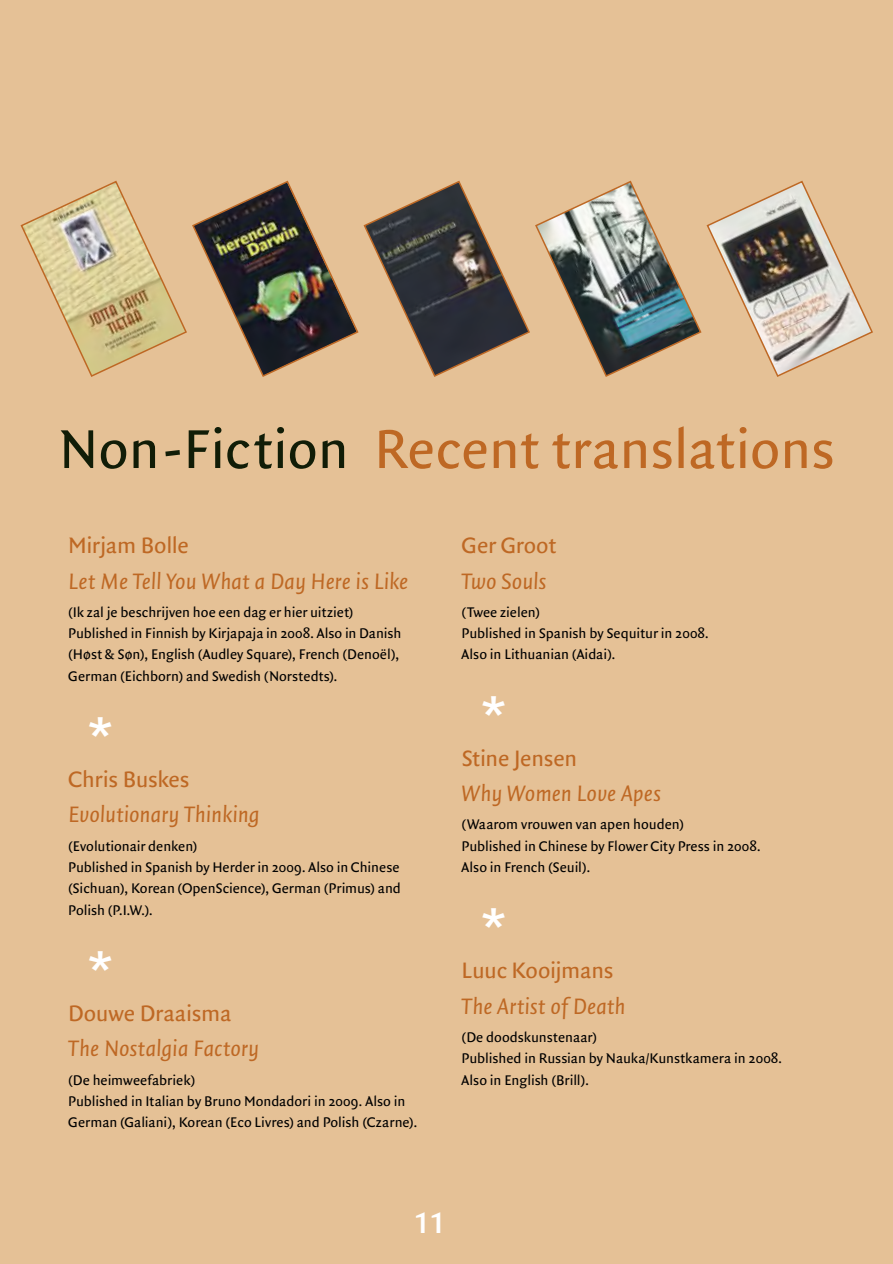
<style>
.page{position:relative;width:893px;height:1264px;background:#e5c196}
.page>*{position:absolute;margin:0;border:0;box-sizing:border-box;transform-origin:0 0}
.t1{font:58.65px "Quadraat Sans";color:#be6824}
.t2{font:700 45px "Quadraat Sans";color:#fff}
.t3{font:40.5px "Quadraat Sans Small Caps";color:#fff}
.t4{font:italic 24px "Quadraat Sans";letter-spacing:-.005em;color:#be6824}
.t5{font:24px "Quadraat Sans";letter-spacing:-.015em;color:#be6824}
.t6{font:15px/21.3px "Quadraat Sans";letter-spacing:-.005em;color:#000}
.s1{color:#111d07}
</style>
<div class="page">
<img style="left:20px;top:180px;width:853px;height:197px">
<h1 class="t1" style="left:59px;top:415px;width:778px"><span class="s1">Non-Fiction</span> Recent translations</h1>
<h3 class="t5" style="left:68px;top:532px;width:122px">Mirjam Bolle</h3>
<h3 class="t4" style="left:68px;top:568px;width:342px">Let Me Tell You What a Day Here is Like</h3>
<p class="t6" style="left:68px;top:602px;width:335px">(Ik zal je beschrijven hoe een dag er hier uitziet)<br>Published in Finnish by Kirjapaja in 2008. Also in Danish (Høst &amp; Søn), English (Audley Square), French (Denoël), German (Eichborn) and Swedish (Norstedts).</p>
<h2 class="t2" style="left:90px;top:709px;width:23px">*</h2>
<h3 class="t5" style="left:68px;top:765px;width:123px">Chris Buskes</h3>
<h3 class="t4" style="left:68px;top:802px;width:193px">Evolutionary Thinking</h3>
<p class="t6" style="left:68px;top:836px;width:334px">(Evolutionair denken)<br>Published in Spanish by Herder in 2009. Also in Chinese (Sichuan), Korean (OpenScience), German (Primus) and Polish (P.I.W.).</p>
<h2 class="t2" style="left:90px;top:943px;width:23px">*</h2>
<h3 class="t5" style="left:68px;top:999px;width:165px">Douwe Draaisma</h3>
<h3 class="t4" style="left:68px;top:1036px;width:192px">The Nostalgia Factory</h3>
<p class="t6" style="left:68px;top:1069px;width:351px">(De heimweefabriek)<br>Published in Italian by Bruno Mondadori in 2009. Also in<br>German (Galiani), Korean (Eco Livres) and Polish (Czarne).</p>
<h3 class="t5" style="left:462px;top:532px;width:96px">Ger Groot</h3>
<h3 class="t4" style="left:462px;top:568px;width:86px">Two Souls</h3>
<p class="t6" style="left:462px;top:602px;width:249px">(Twee zielen)<br>Published in Spanish by Sequitur in 2008.<br>Also in Lithuanian (Aidai).</p>
<h2 class="t2" style="left:483px;top:688px;width:23px">*</h2>
<h3 class="t5" style="left:462px;top:744px;width:117px">Stine Jensen</h3>
<h3 class="t4" style="left:462px;top:781px;width:201px">Why Women Love Apes</h3>
<p class="t6" style="left:462px;top:814px;width:301px">(Waarom vrouwen van apen houden)<br>Published in Chinese by Flower City Press in 2008.<br>Also in French (Seuil).</p>
<h2 class="t2" style="left:483px;top:900px;width:23px">*</h2>
<h3 class="t5" style="left:462px;top:957px;width:153px">Luuc Kooijmans</h3>
<h3 class="t4" style="left:462px;top:993px;width:165px">The Artist of Death</h3>
<p class="t6" style="left:462px;top:1027px;width:322px">(De doodskunstenaar)<br>Published in Russian by Nauka/Kunstkamera in 2008.<br>Also in English (Brill).</p>
<h3 class="t3" style="left:412px;top:1197px;width:37px">11</h3>
</div>
